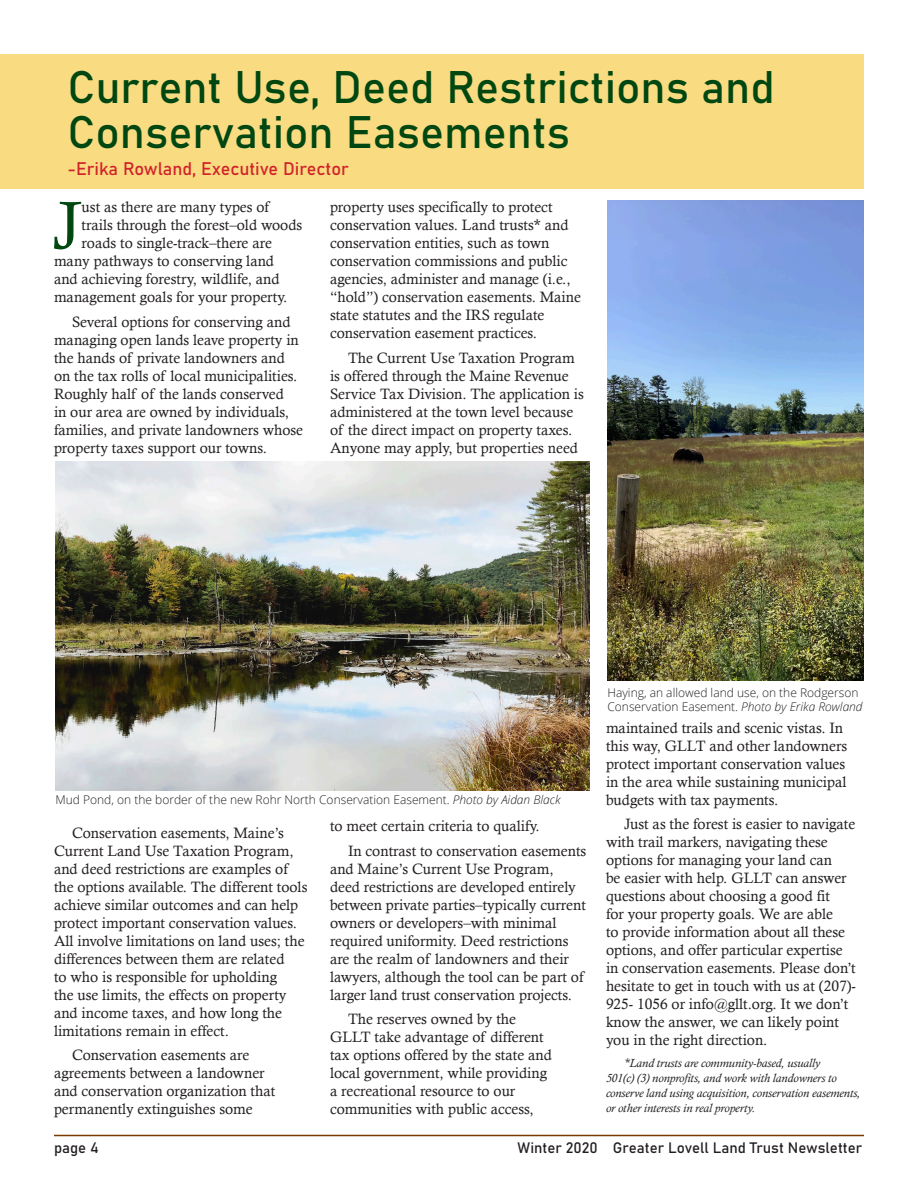
<style>
.page{position:relative;width:918px;height:1188px;background:#fff}
.page>*{position:absolute;margin:0;border:0;box-sizing:border-box;transform-origin:0 0}
.body_text{font:67.35px "Calisto";color:#004710}
.t1{font:45px/45px "Bahnschrift";color:#014711}
.t2{font:18px "Bahnschrift";color:#d1232a}
.body_text-2{font:15px/18px "Calisto";color:#231f20}
.t3{font:15px "Bahnschrift";color:#231f20}
.body_text-3{font:italic 12px/15px "Calisto";color:#231f20}
.Captions{font:300 12px/14.4px "Open Sans";color:#231f20}
.s1{font-style:italic}
</style>
<div class="page">
<hr style="left:54px;top:1135px;width:810px;height:1px;background:#7a3b00">
<div style="left:0;top:54px;width:864px;height:135px;background:#f9db82"></div>
<img style="left:56px;top:462px;width:533px;height:328px">
<img style="left:608px;top:201px;width:256px;height:479px">
<p class="t1" style="left:68px;top:65px;width:709px">Current Use, Deed Restrictions and<br>Conservation Easements</p>
<p class="t2" style="left:68px;top:158px;width:283px">-Erika Rowland, Executive Director</p>
<p class="body_text" style="left:52px;top:186px;width:31px">J</p>
<p class="body_text-2" style="left:82px;top:198px;width:189px">ust as there are many types of</p>
<p class="body_text-2" style="left:82px;top:216px;width:222px">trails through the forest–old woods</p>
<p class="body_text-2" style="left:82px;top:234px;width:192px">roads to single-track–there are</p>
<p class="body_text-2" style="left:54px;top:252px;width:222px">many pathways to conserving land</p>
<p class="body_text-2" style="left:54px;top:270px;width:227px">and achieving forestry, wildlife, and</p>
<p class="body_text-2" style="left:54px;top:288px;width:235px">management goals for your property.</p>
<p class="body_text-2" style="left:54px;top:313px;width:251px;text-indent:18px">Several options for conserving and managing open lands leave property in the hands of private landowners and on the tax rolls of local municipalities.<br>Roughly half of the lands conserved<br>in our area are owned by individuals, families, and private landowners whose property taxes support our towns.</p>
<p class="body_text-2" style="left:330px;top:198px;width:253px">property uses specifically to protect conservation values. Land trusts* and conservation entities, such as town conservation commissions and public agencies, administer and manage (i.e., “hold”) conservation easements. Maine state statutes and the IRS regulate conservation easement practices.</p>
<p class="body_text-2" style="left:330px;top:349px;width:255px;text-indent:18px">The Current Use Taxation Program is offered through the Maine Revenue Service Tax Division. The application is administered at the town level because of the direct impact on property taxes.<br>Anyone may apply, but properties need</p>
<p class="Captions" style="left:56px;top:792px;width:507px">Mud Pond, on the border of the new Rohr North Conservation Easement. <span class="s1">Photo by Aidan Black</span></p>
<p class="body_text-2" style="left:54px;top:823px;width:255px;text-indent:18px">Conservation easements, Maine’s Current Land Use Taxation Program, and deed restrictions are examples of the options available. The different tools achieve similar outcomes and can help protect important conservation values.<br>All involve limitations on land uses; the differences between them are related<br>to who is responsible for upholding<br>the use limits, the effects on property and income taxes, and how long the limitations remain in effect.</p>
<p class="body_text-2" style="left:54px;top:1046px;width:223px;text-indent:18px">Conservation easements are agreements between a landowner and conservation organization that permanently extinguishes some</p>
<p class="body_text-2" style="left:330px;top:817px;width:211px">to meet certain criteria to qualify.</p>
<p class="body_text-2" style="left:330px;top:841px;width:258px;text-indent:18px">In contrast to conservation easements and Maine’s Current Use Program, deed restrictions are developed entirely between private parties–typically current owners or developers–with minimal required uniformity. Deed restrictions are the realm of landowners and their lawyers, although the tool can be part of larger land trust conservation projects.</p>
<p class="body_text-2" style="left:330px;top:1010px;width:223px;text-indent:18px">The reserves owned by the<br>GLLT take advantage of different tax options offered by the state and local government, while providing a recreational resource to our communities with public access,</p>
<p class="Captions" style="left:608px;top:685px;width:257px">Haying, an allowed land use, on the Rodgerson<br>Conservation Easement. <span class="s1">Photo by Erika Rowland</span></p>
<p class="body_text-2" style="left:606px;top:718px;width:243px">maintained trails and scenic vistas. In this way, GLLT and other landowners protect important conservation values in the area while sustaining municipal budgets with tax payments.</p>
<p class="body_text-2" style="left:606px;top:815px;width:252px;text-indent:18px">Just as the forest is easier to navigate with trail markers, navigating these options for managing your land can<br>be easier with help. GLLT can answer questions about choosing a good fit<br>for your property goals. We are able<br>to provide information about all these options, and offer particular expertise in conservation easements. Please don’t hesitate to get in touch with us at (207)- 925- 1056 or info@gllt.org. It we don’t know the answer, we can likely point you in the right direction.</p>
<p class="body_text-3" style="left:606px;top:1056px;width:256px;text-indent:18px">*Land trusts are community-based, usually<br>501(c) (3) nonprofits, and work with landowners to conserve land using acquisition, conservation easements, or other interests in real property.</p>
<p class="t3" style="left:54px;top:1139px;width:46px">page 4</p>
<p class="t3" style="left:518px;top:1139px;width:346px">Winter 2020 Greater Lovell Land Trust Newsletter</p>
</div>
